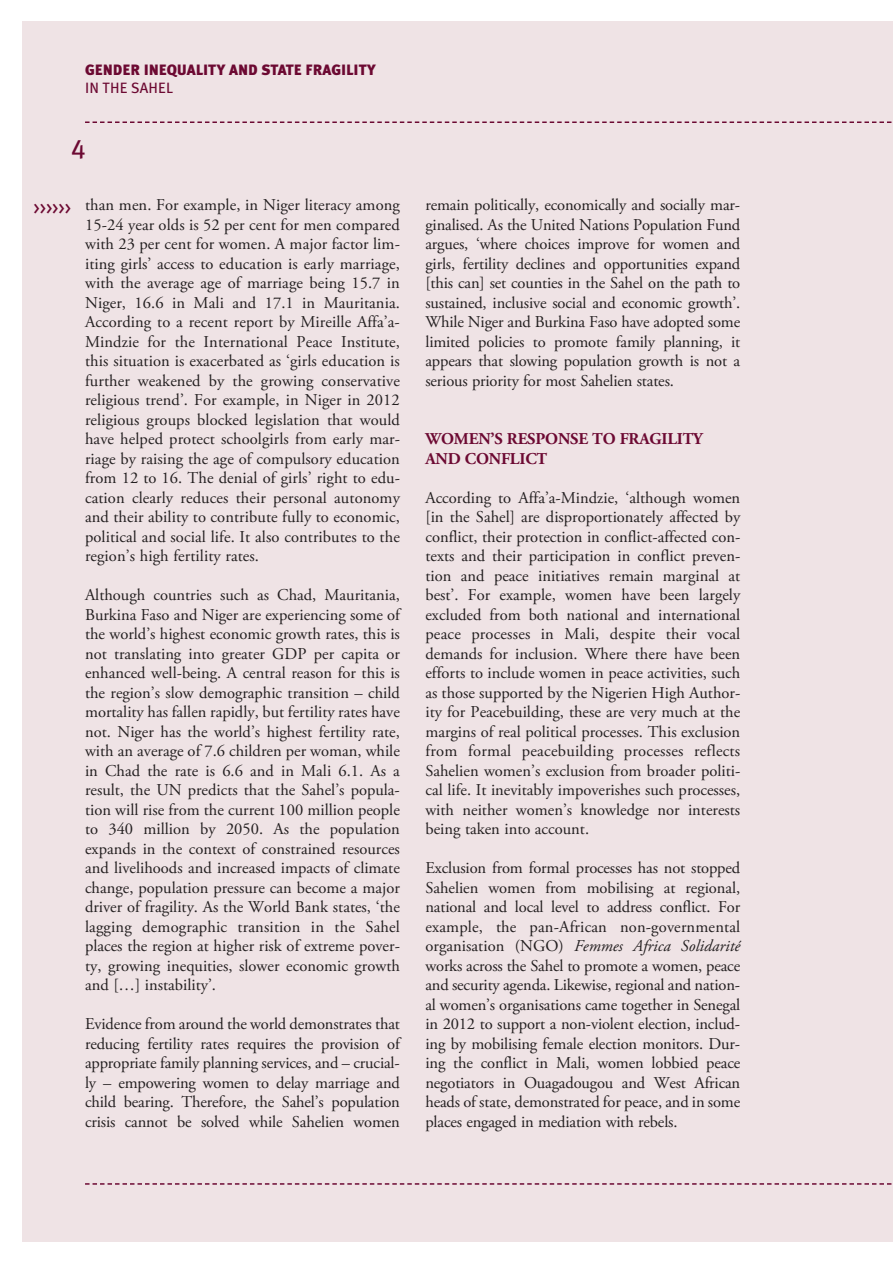
<style>
.page{position:relative;width:893px;height:1263px;background:#fff}
.page>*{position:absolute;margin:0;border:0;box-sizing:border-box;transform-origin:0 0}
.t1{font:27px "Meta Plus Book Caps";color:#6c0932}
.t2{font:18px "Meta Plus Book Caps";color:#6c0932}
.t3{font:16.5px/19.5px "Adobe Garamond Pro";letter-spacing:-.005em;color:#231f20;text-align:justify}
.t4{font:700 16.5px/19.5px "Adobe Garamond Pro";letter-spacing:-.01em;color:#6c0932}
.t5{font:900 15px "Meta Plus";color:#6c0932}
.t6{font:15px "Meta Plus";letter-spacing:.02em;color:#6c0932}
.s1{font-style:italic}
</style>
<div class="page">
<div style="left:22px;top:22px;width:871px;height:1220px;background:#efe3e5"></div>
<svg style="left:85px;top:121px;width:807px;height:2px"></svg>
<svg style="left:85px;top:1183px;width:807px;height:2px"></svg>
<p class="t5" style="left:85px;top:61px;width:292px">GENDER INEQUALITY AND STATE FRAGILITY</p>
<p class="t6" style="left:85px;top:79px;width:90px">IN THE SAHEL</p>
<h1 class="t1" style="left:71px;top:133px;width:16px">4</h1>
<p class="t2" style="left:34px;top:197px;width:39px">&gt;&gt;&gt;&gt;&gt;&gt;</p>
<p class="t3" style="left:85px;top:196px;width:316px">than men. For example, in Niger literacy among 15-24 year olds is 52 per cent for men compared with 23 per cent for women. A major factor lim&shy;iting girls’ access to education is early marriage, with the average age of marriage being 15.7 in Niger, 16.6 in Mali and 17.1 in Mauritania.<br>According to a recent report by Mireille Affa’a-Mindzie for the International Peace Institute, this situation is exacerbated as ‘girls education is further weakened by the growing conservative religious trend’. For example, in Niger in 2012 religious groups blocked legislation that would have helped protect schoolgirls from early mar&shy;riage by raising the age of compulsory education from 12 to 16. The denial of girls’ right to edu&shy;cation clearly reduces their personal autonomy and their ability to contribute fully to economic, political and social life. It also contributes to the region’s high fertility rates.</p>
<p class="t3" style="left:85px;top:586px;width:316px">Although countries such as Chad, Mauritania, Burkina Faso and Niger are experiencing some of the world’s highest economic growth rates, this is not translating into greater GDP per capita or enhanced well-being. A central reason for this is the region’s slow demographic transition – child mortality has fallen rapidly, but fertility rates have not. Niger has the world’s highest fertility rate, with an average of 7.6 children per woman, while in Chad the rate is 6.6 and in Mali 6.1. As a result, the UN predicts that the Sahel’s popula&shy;tion will rise from the current 100 million people to 340 million by 2050. As the population expands in the context of constrained resources and livelihoods and increased impacts of climate change, population pressure can become a major driver of fragility. As the World Bank states, ‘the lagging demographic transition in the Sahel places the region at higher risk of extreme pover&shy;ty, growing inequities, slower economic growth and […] instability’.</p>
<p class="t3" style="left:85px;top:1015px;width:316px">Evidence from around the world demonstrates that reducing fertility rates requires the provision of appropriate family planning services, and – crucial&shy;ly – empowering women to delay marriage and child bearing. Therefore, the Sahel’s population crisis cannot be solved while Sahelien women</p>
<p class="t3" style="left:425px;top:196px;width:316px">remain politically, economically and socially mar&shy;ginalised. As the United Nations Population Fund argues, ‘where choices improve for women and girls, fertility declines and opportunities expand [this can] set counties in the Sahel on the path to sustained, inclusive social and economic growth’.<br>While Niger and Burkina Faso have adopted some limited policies to promote family planning, it appears that slowing population growth is not a serious priority for most Sahelien states.</p>
<p class="t4" style="left:425px;top:430px;width:279px">WOMEN’S RESPONSE TO FRAGILITY<br>AND CONFLICT</p>
<p class="t3" style="left:425px;top:489px;width:316px">According to Affa’a-Mindzie, ‘although women [in the Sahel] are disproportionately affected by conflict, their protection in conflict-affected con&shy;texts and their participation in conflict preven&shy;tion and peace initiatives remain marginal at best’. For example, women have been largely excluded from both national and international peace processes in Mali, despite their vocal demands for inclusion. Where there have been efforts to include women in peace activities, such as those supported by the Nigerien High Author&shy;ity for Peacebuilding, these are very much at the margins of real political processes. This exclusion from formal peacebuilding processes reflects Sahelien women’s exclusion from broader politi&shy;cal life. It inevitably impoverishes such processes, with neither women’s knowledge nor interests being taken into account.</p>
<p class="t3" style="left:425px;top:859px;width:316px">Exclusion from formal processes has not stopped Sahelien women from mobilising at regional, national and local level to address conflict. For example, the pan-African non-governmental organisation (NGO) <span class="s1">Femmes Africa Solidarité </span>works across the Sahel to promote a women, peace and security agenda. Likewise, regional and nation&shy;al women’s organisations came together in Senegal in 2012 to support a non-violent election, includ&shy;ing by mobilising female election monitors. Dur&shy;ing the conflict in Mali, women lobbied peace negotiators in Ouagadougou and West African heads of state, demonstrated for peace, and in some places engaged in mediation with rebels.</p>
</div>
